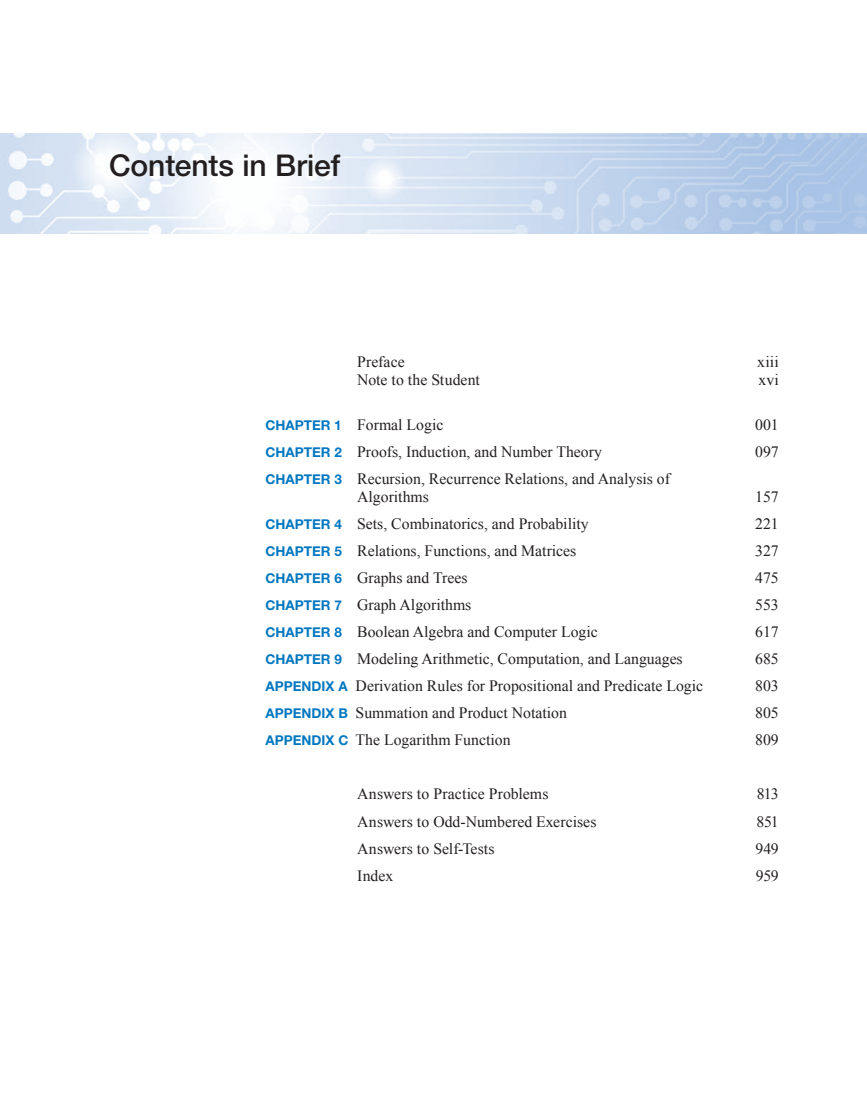
<style>
.page{position:relative;width:867px;height:1113px;background:#fff}
.page>*{position:absolute;margin:0;border:0;box-sizing:border-box;transform-origin:0 0}
.t1{font:500 30px "Helvetica Neue LT Std";letter-spacing:-.005em;color:#231f20}
.t2{font:15.75px/18px "Times New Roman";color:#231f20}
.t3{font:700 13.5px "Helvetica Neue LT Std";color:#0077c0}
.s1{font-family:"Helvetica Neue LT Std";font-weight:700;font-size:13.5px;color:#0077c0}
</style>
<div class="page">
<img style="left:0;top:133px;width:866px;height:100px">
<p class="t1" style="left:109px;top:148px;width:233px">Contents in Brief</p>
<p class="t2" style="left:357px;top:352px;width:49px">Preface</p>
<p class="t2" style="left:757px;top:352px;width:23px">xiii</p>
<p class="t2" style="left:357px;top:370px;width:124px">Note to the Student</p>
<p class="t2" style="left:758px;top:370px;width:22px">xvi</p>
<p class="t2" style="left:266px;top:415px;width:179px"><span class="s1">CHAPTER 1</span> Formal Logic</p>
<p class="t2" style="left:755px;top:415px;width:25px">001</p>
<p class="t3" style="left:266px;top:444px;width:20px">CHAPTE</p>
<p class="t2" style="left:321px;top:442px;width:282px"><span class="s1">R 2</span> Proofs, Induction, and Number Theory</p>
<p class="t2" style="left:755px;top:442px;width:25px">097</p>
<p class="t3" style="left:266px;top:471px;width:20px">CHAPTE</p>
<p class="t2" style="left:357px;top:469px;width:314px;text-indent:-36px"><span class="s1">R 3</span> Recursion, Recurrence Relations, and Analysis of<br>Algorithms</p>
<p class="t2" style="left:755px;top:487px;width:25px">157</p>
<p class="t3" style="left:266px;top:516px;width:20px">CHAPTE</p>
<p class="t2" style="left:321px;top:514px;width:269px"><span class="s1">R 4</span> Sets, Combinatorics, and Probability</p>
<p class="t2" style="left:755px;top:514px;width:25px">221</p>
<p class="t3" style="left:266px;top:543px;width:20px">CHAPTE</p>
<p class="t2" style="left:321px;top:541px;width:257px"><span class="s1">R 5</span> Relations, Functions, and Matrices</p>
<p class="t2" style="left:755px;top:541px;width:25px">327</p>
<p class="t3" style="left:266px;top:570px;width:20px">CHAPTE</p>
<p class="t2" style="left:321px;top:568px;width:148px"><span class="s1">R 6</span> Graphs and Trees</p>
<p class="t2" style="left:755px;top:568px;width:25px">475</p>
<p class="t3" style="left:266px;top:597px;width:20px">CHAPTE</p>
<p class="t2" style="left:321px;top:595px;width:152px"><span class="s1">R 7</span> Graph Algorithms</p>
<p class="t2" style="left:755px;top:595px;width:25px">553</p>
<p class="t3" style="left:266px;top:624px;width:20px">CHAPTE</p>
<p class="t2" style="left:321px;top:622px;width:278px"><span class="s1">R 8</span> Boolean Algebra and Computer Logic</p>
<p class="t2" style="left:755px;top:622px;width:25px">617</p>
<p class="t3" style="left:266px;top:651px;width:20px">CHAPTE</p>
<p class="t2" style="left:321px;top:649px;width:363px"><span class="s1">R 9</span> Modeling Arithmetic, Computation, and Languages</p>
<p class="t2" style="left:755px;top:649px;width:25px">685</p>
<p class="t3" style="left:266px;top:678px;width:19px">APPE</p>
<p class="t2" style="left:302px;top:676px;width:403px"><span class="s1">NDIX A</span> Derivation Rules for Propositional and Predicate Logic</p>
<p class="t2" style="left:755px;top:676px;width:25px">803</p>
<p class="t3" style="left:266px;top:705px;width:19px">APPE</p>
<p class="t2" style="left:302px;top:703px;width:267px"><span class="s1">NDIX B</span> Summation and Product Notation</p>
<p class="t2" style="left:755px;top:703px;width:25px">805</p>
<p class="t3" style="left:266px;top:732px;width:19px">APPE</p>
<p class="t2" style="left:302px;top:730px;width:210px"><span class="s1">NDIX C</span> The Logarithm Function</p>
<p class="t2" style="left:755px;top:730px;width:25px">809</p>
<p class="t2" style="left:357px;top:784px;width:193px">Answers to Practice Problems</p>
<p class="t2" style="left:756px;top:784px;width:24px">813</p>
<p class="t2" style="left:357px;top:811px;width:241px">Answers to Odd-Numbered Exercises</p>
<p class="t2" style="left:756px;top:811px;width:24px">851</p>
<p class="t2" style="left:357px;top:838px;width:139px">Answers to Self-Tests</p>
<p class="t2" style="left:755px;top:838px;width:25px">949</p>
<p class="t2" style="left:357px;top:865px;width:38px">Index</p>
<p class="t2" style="left:756px;top:865px;width:24px">959</p>
</div>
